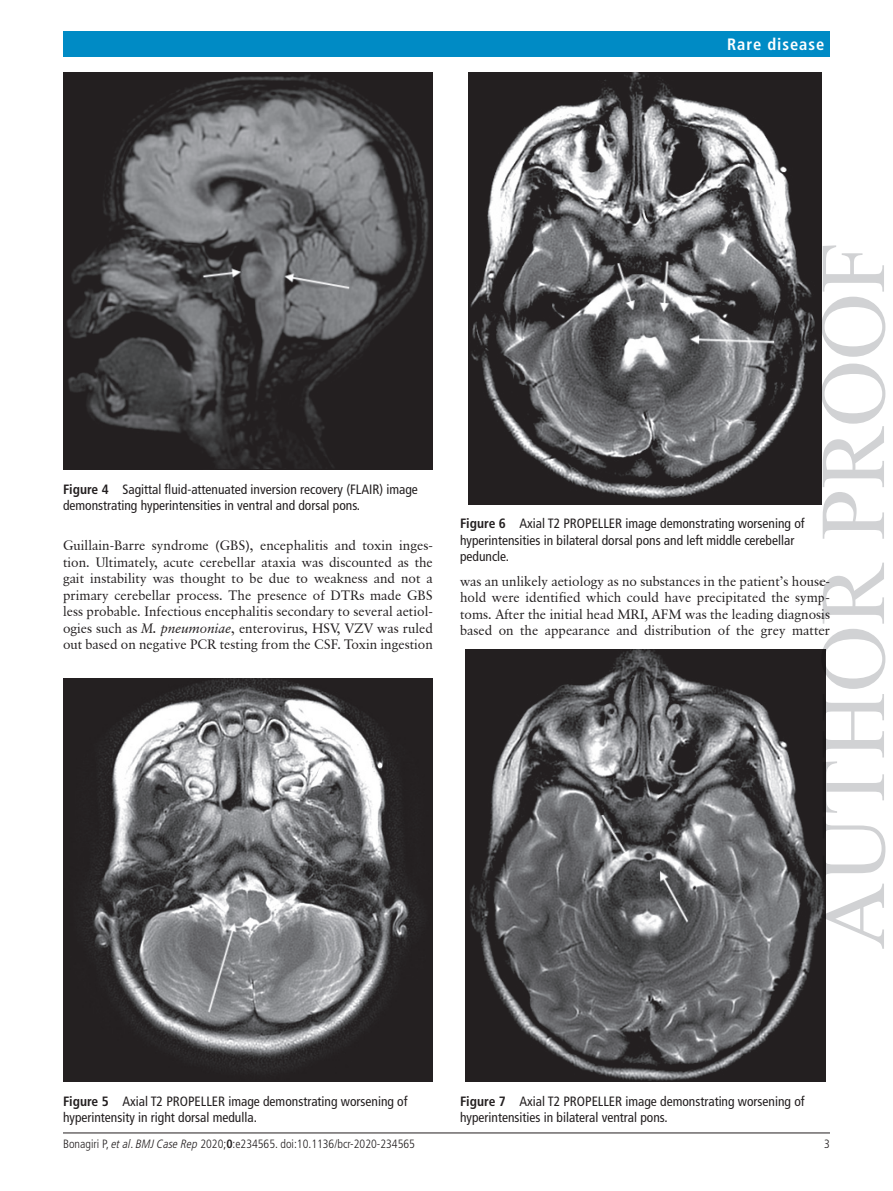
<style>
.page{position:relative;width:893px;height:1191px;background:#fff}
.page>*{position:absolute;margin:0;border:0;box-sizing:border-box;transform-origin:0 0}
.t1{font:92.7px "Times New Roman";color:#d1d2d4}
.t2{font:700 condensed 16.5px "Frutiger LT Pro";letter-spacing:.055em;color:#fff}
.t3{font:13.5px/16.5px "Classical Garamond BT";color:#231f20;text-align:justify}
.t4{font:condensed 13.5px/16.5px "Frutiger LT Pro";color:#231f20}
.t5{font:300 condensed 12px "Frutiger LT Pro";color:#231f20}
.s1{font-weight:700}
.s2{font-style:italic}
</style>
<div class="page">
<hr style="left:63px;top:1132px;width:767px;height:1px;background:#231f20">
<div style="left:63px;top:31px;width:767px;height:25px;background:#008bc5"></div>
<img style="left:63px;top:72px;width:370px;height:398px">
<img style="left:63px;top:678px;width:370px;height:403px">
<img style="left:469px;top:72px;width:352px;height:432px">
<img style="left:465px;top:649px;width:360px;height:432px">
<p class="t2" style="left:727px;top:34px;width:99px">Rare disease</p>
<p class="t4" style="left:63px;top:481px;width:356px"><span class="s1">Figure 4</span> Sagittal fluid-attenuated inversion recovery (FLAIR) image demonstrating hyperintensities in ventral and dorsal pons.</p>
<p class="t3" style="left:63px;top:537px;width:371px">Guillain-Barre syndrome (GBS), encephalitis and toxin inges&shy;tion. Ultimately, acute cerebellar ataxia was discounted as the gait instability was thought to be due to weakness and not a primary cerebellar process. The presence of DTRs made GBS less probable. Infectious encephalitis secondary to several aetiol&shy;ogies such as <span class="s2">M. pneumoniae</span>, enterovirus, HSV, VZV was ruled out based on negative PCR testing from the CSF. Toxin ingestion</p>
<h1 class="t1" style="left:788px;top:949px;width:709px;rotate:-90deg">AUTHOR PROOF</h1>
<p class="t4" style="left:460px;top:515px;width:346px"><span class="s1">Figure 6</span> Axial T2 PROPELLER image demonstrating worsening of hyperintensities in bilateral dorsal pons and left middle cerebellar peduncle.</p>
<p class="t3" style="left:460px;top:572px;width:371px">was an unlikely aetiology as no substances in the patient’s house&shy;hold were identified which could have precipitated the symp&shy;toms. After the initial head MRI, AFM was the leading diagnosis based on the appearance and distribution of the grey matter</p>
<p class="t4" style="left:63px;top:1092px;width:346px"><span class="s1">Figure 5</span> Axial T2 PROPELLER image demonstrating worsening of hyperintensity in right dorsal medulla.</p>
<p class="t4" style="left:460px;top:1092px;width:346px"><span class="s1">Figure 7</span> Axial T2 PROPELLER image demonstrating worsening of hyperintensities in bilateral ventral pons.</p>
<p class="t5" style="left:63px;top:1136px;width:353px">Bonagiri P, <span class="s2">et al</span>. <span class="s2">BMJ Case Rep</span> 2020;<span class="s1">0</span>:e234565. doi:10.1136/bcr-2020-234565</p>
<p class="t5" style="left:824px;top:1136px;width:7px">3</p>
</div>
